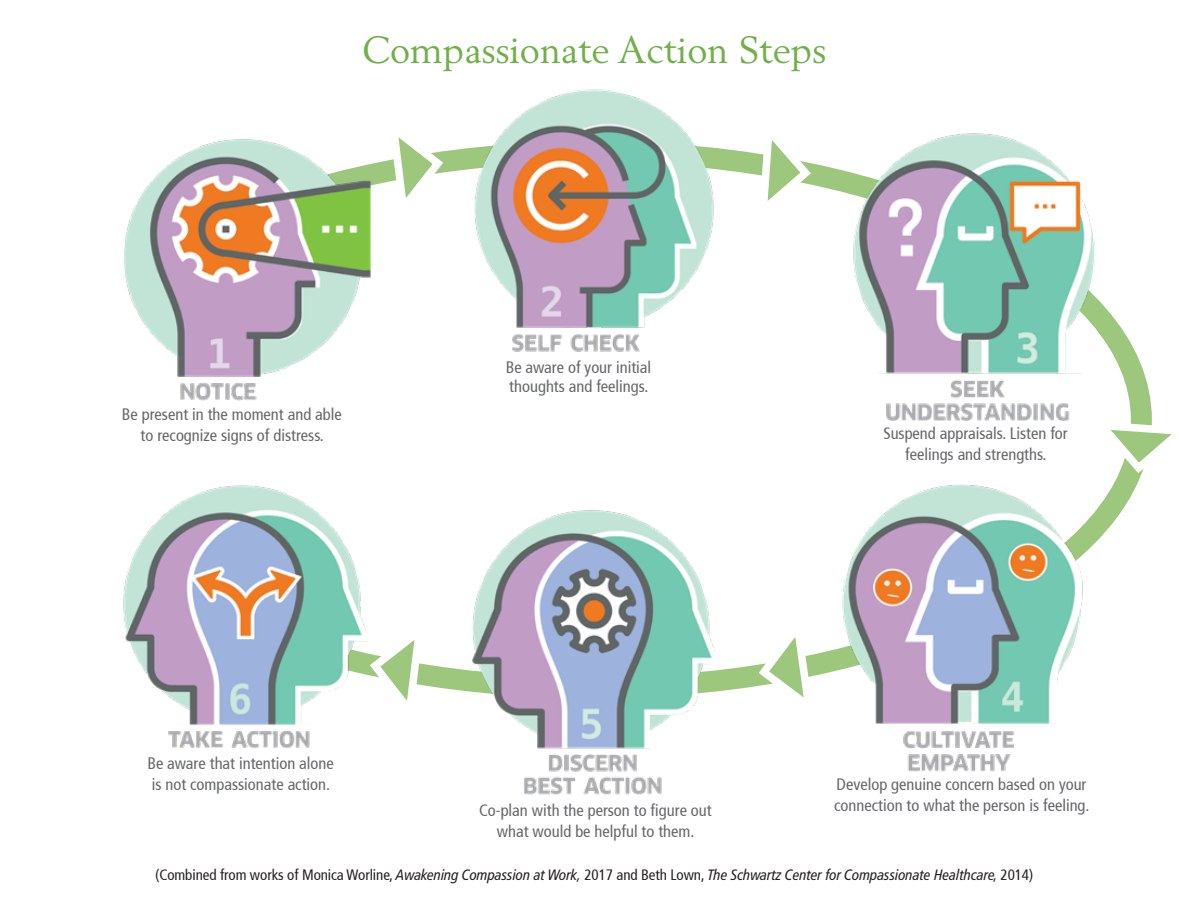
<style>
.page{position:relative;width:1188px;height:918px;background:#fff}
.page>*{position:absolute;margin:0;border:0;box-sizing:border-box;transform-origin:0 0}
.t1{font:37.5px "Berling";color:#6fb048}
.t2{font:condensed 16.5px/19.5px "Frutiger";color:#63656a}
.t3{font:italic condensed 15px "Frutiger LT Pro";letter-spacing:-.005em;color:#231f20}
.s1{font-family:"Frutiger";font-style:normal}
</style>
<div class="page">
<img style="left:124px;top:139px;width:250px;height:262px">
<img style="left:472px;top:89px;width:244px;height:263px">
<img style="left:471px;top:510px;width:244px;height:285px">
<img style="left:123px;top:485px;width:242px;height:264px">
<img style="left:847px;top:133px;width:257px;height:288px">
<img style="left:836px;top:484px;width:251px;height:288px">
<svg style="left:384px;top:137px;width:64px;height:61px"></svg>
<svg style="left:753px;top:140px;width:63px;height:61px"></svg>
<svg style="left:753px;top:637px;width:66px;height:61px"></svg>
<svg style="left:365px;top:628px;width:64px;height:73px"></svg>
<svg style="left:1091px;top:415px;width:81px;height:63px"></svg>
<p class="t1" style="left:362px;top:27px;width:466px">Compassionate Action Steps</p>
<p class="t2" style="left:122px;top:405px;width:221px">Be present in the moment and able</p>
<p class="t2" style="left:141px;top:426px;width:185px">to recognize signs of distress.</p>
<p class="t2" style="left:147px;top:755px;width:188px">Be aware that intention alone</p>
<p class="t2" style="left:152px;top:776px;width:180px">is not compassionate action.</p>
<p class="t2" style="left:506px;top:358px;width:147px">Be aware of your initial thoughts and feelings.</p>
<p class="t2" style="left:883px;top:425px;width:186px">Suspend appraisals. Listen for</p>
<p class="t2" style="left:905px;top:446px;width:143px">feelings and strengths.</p>
<p class="t2" style="left:479px;top:802px;width:234px">Co-plan with the person to figure out</p>
<p class="t2" style="left:497px;top:823px;width:199px">what would be helpful to them.</p>
<p class="t2" style="left:834px;top:775px;width:257px;line-height:21px">Develop genuine concern based on your connection to what the person is feeling.</p>
<p class="t3" style="left:155px;top:867px;width:879px"><span class="s1">(Combined from works of Monica Worline,</span> Awakening Compassion at Work, <span class="s1">2017 and Beth Lown,</span> The Schwartz Center for Compassionate Healthcare, <span class="s1">2014)</span></p>
</div>
